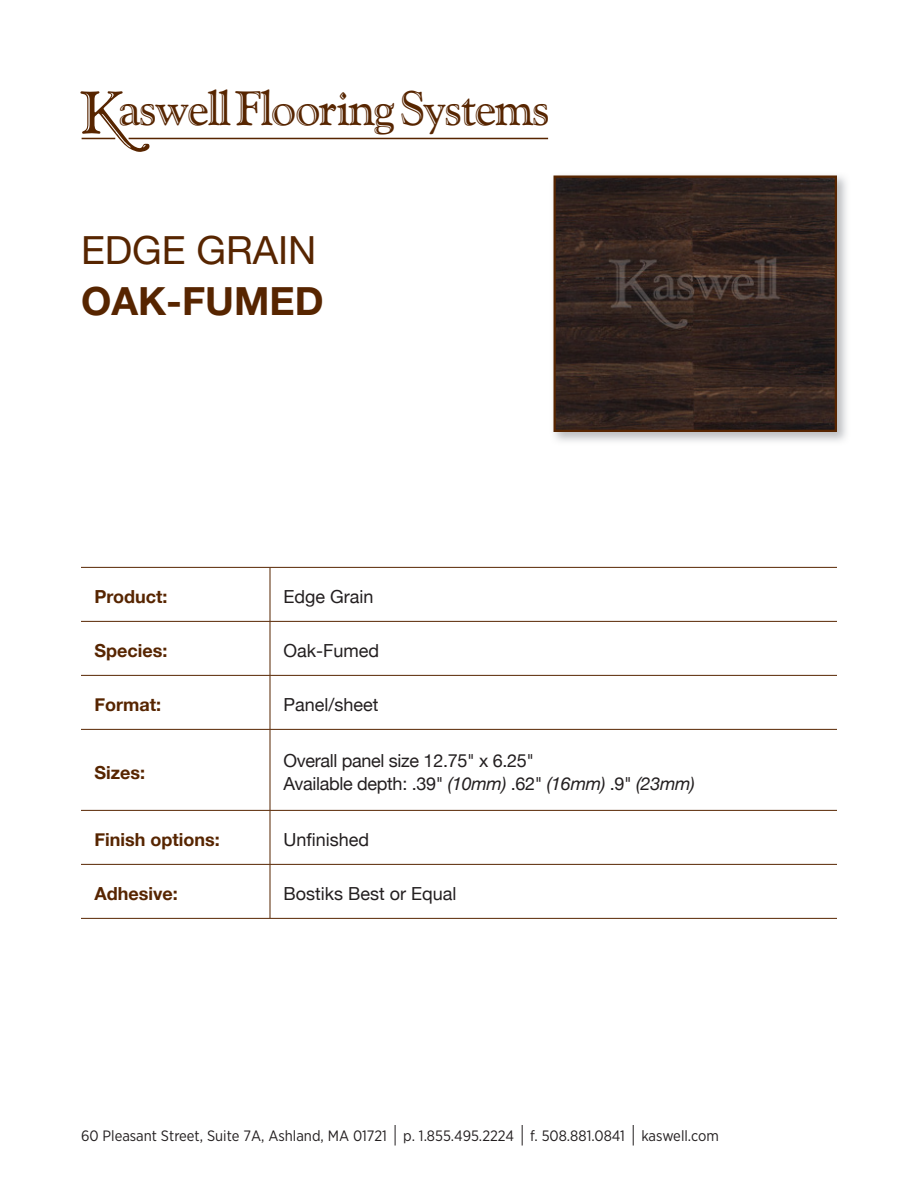
<style>
.page{position:relative;width:918px;height:1188px;background:#fff}
.page>*{position:absolute;margin:0;border:0;box-sizing:border-box;transform-origin:0 0}
.t1{font:48.3px "Goudy Handtooled BT";letter-spacing:-.04em;color:#572500}
.t2{font:39px "Helvetica Neue LT Std";color:#572500}
.t3{font:700 39px "Helvetica Neue LT Std";color:#572500}
.t4{font:18px/22.5px "Helvetica Neue";letter-spacing:-.02em;color:#231f20}
.t5{font:18px "Helvetica Neue";color:#231f20}
.t6{font:700 18px "Helvetica Neue";color:#572500}
.t7{font:15px "Gotham Narrow";color:#231f20}
.s1{font-size:59.85px}
.s2{font-style:italic}
</style>
<div class="page">
<svg style="left:97px;top:108px;width:53px;height:44px"></svg>
<hr style="left:82px;top:138px;width:33px;height:1px;background:#572500">
<hr style="left:129px;top:138px;width:419px;height:1px;background:#572500">
<svg style="left:395px;top:1125px;width:1px;height:21px"></svg>
<svg style="left:522px;top:1125px;width:1px;height:21px"></svg>
<svg style="left:633px;top:1125px;width:1px;height:21px"></svg>
<img style="left:557px;top:179px;width:277px;height:250px">
<div style="left:554px;top:176px;width:283px;height:256px;border:2px solid #572500"></div>
<hr style="left:81px;top:621px;width:189px;height:1px;background:#572500">
<hr style="left:270px;top:621px;width:567px;height:1px;background:#572500">
<hr style="left:81px;top:675px;width:189px;height:1px;background:#572500">
<hr style="left:270px;top:675px;width:567px;height:1px;background:#572500">
<hr style="left:81px;top:729px;width:189px;height:1px;background:#572500">
<hr style="left:270px;top:729px;width:567px;height:1px;background:#572500">
<hr style="left:81px;top:810px;width:189px;height:1px;background:#572500">
<hr style="left:270px;top:810px;width:567px;height:1px;background:#572500">
<hr style="left:81px;top:864px;width:189px;height:1px;background:#572500">
<hr style="left:270px;top:864px;width:567px;height:1px;background:#572500">
<hr style="left:81px;top:918px;width:189px;height:1px;background:#572500">
<hr style="left:270px;top:918px;width:567px;height:1px;background:#572500">
<hr style="left:270px;top:568px;width:1px;height:53px;background:#572500">
<hr style="left:270px;top:622px;width:1px;height:53px;background:#572500">
<hr style="left:270px;top:676px;width:1px;height:53px;background:#572500">
<hr style="left:270px;top:730px;width:1px;height:80px;background:#572500">
<hr style="left:270px;top:811px;width:1px;height:53px;background:#572500">
<hr style="left:270px;top:865px;width:1px;height:53px;background:#572500">
<hr style="left:81px;top:567px;width:189px;height:1px;background:#572500">
<hr style="left:270px;top:567px;width:567px;height:1px;background:#572500">
<h1 class="t1" style="left:81px;top:79px;width:471px"><span class="s1">K</span>aswell Flooring Systems</h1>
<h2 class="t2" style="left:81px;top:227px;width:237px">EDGE GRAIN</h2>
<h2 class="t3" style="left:81px;top:277px;width:244px">OAK-FUMED</h2>
<p class="t6" style="left:94px;top:583px;width:75px">Product:</p>
<p class="t5" style="left:284px;top:584px;width:91px">Edge Grain</p>
<p class="t6" style="left:94px;top:637px;width:74px">Species:</p>
<p class="t5" style="left:284px;top:638px;width:97px">Oak-Fumed</p>
<p class="t6" style="left:94px;top:691px;width:68px">Format:</p>
<p class="t5" style="left:284px;top:692px;width:97px">Panel/sheet</p>
<p class="t6" style="left:94px;top:758px;width:52px">Sizes:</p>
<p class="t4" style="left:284px;top:751px;width:413px">Overall panel size 12.75" x 6.25"<br>Available depth: .39" <span class="s2">(10mm)</span> .62" <span class="s2">(16mm)</span> .9" <span class="s2">(23mm)</span></p>
<p class="t6" style="left:94px;top:826px;width:127px">Finish options:</p>
<p class="t5" style="left:284px;top:827px;width:87px">Unfinished</p>
<p class="t6" style="left:94px;top:880px;width:85px">Adhesive:</p>
<p class="t5" style="left:284px;top:881px;width:175px">Bostiks Best or Equal</p>
<p class="t7" style="left:81px;top:1126px;width:639px">60 Pleasant Street, Suite 7A, Ashland, MA 01721 p. 1.855.495.2224 f. 508.881.0841 kaswell.com</p>
</div>
